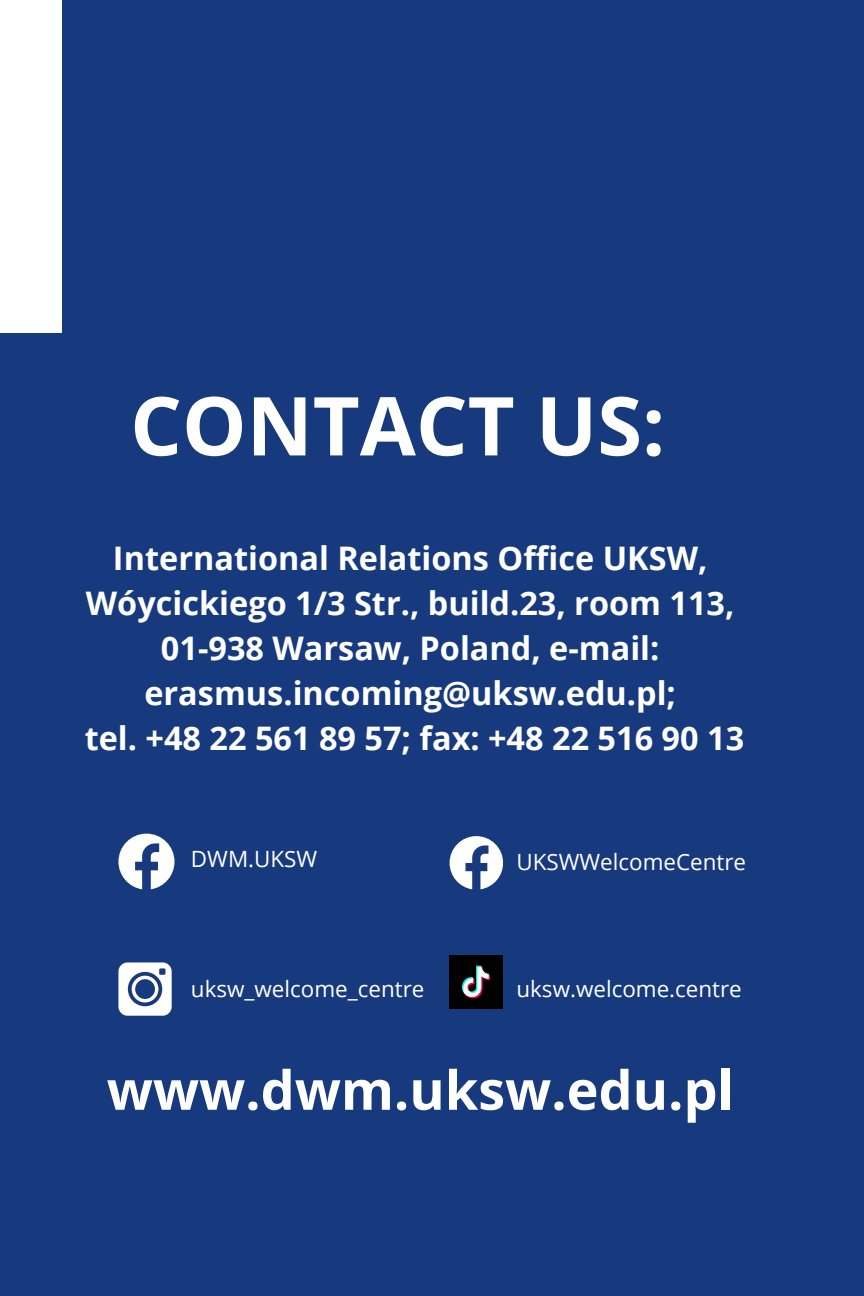
<style>
.page{position:relative;width:864px;height:1296px;background:#163a7d}
.page>*{position:absolute;margin:0;border:0;box-sizing:border-box;transform-origin:0 0}
.t1{font:700 81.3px "Open Sans";color:#fff}
.t2{font:700 54px "Open Sans";color:#fff}
.t3{font:700 32.5px/45px "Open Sans";color:#fff;text-align:center}
.t4{font:22.4px "Open Sans";color:#fff}
</style>
<div class="page">
<div style="left:0;top:0;width:61px;height:333px;background:#fff"></div>
<svg style="left:118px;top:834px;width:57px;height:55px"></svg>
<svg style="left:450px;top:836px;width:53px;height:53px"></svg>
<svg style="left:118px;top:962px;width:54px;height:54px"></svg>
<img style="left:450px;top:955px;width:53px;height:54px">
<h3 class="t1" style="left:130px;top:369px;width:537px">CONTACT US:</h3>
<p class="t3" style="left:85px;top:535px;width:661px">International Relations Office UKSW, Wóycickiego 1/3 Str., build.23, room 113, 01-938 Warsaw, Poland, e-mail: erasmus.incoming@uksw.edu.pl;<br>tel. +48 22 561 89 57; fax: +48 22 516 90 13</p>
<h4 class="t4" style="left:191px;top:843px;width:128px">DWM.UKSW</h4>
<p class="t4" style="left:517px;top:846px;width:231px">UKSWWelcomeCentre</p>
<p class="t4" style="left:191px;top:973px;width:235px">uksw_welcome_centre</p>
<p class="t4" style="left:517px;top:973px;width:227px">uksw.welcome.centre</p>
<p class="t2" style="left:107px;top:1052px;width:629px">www.dwm.uksw.edu.pl</p>
</div>
